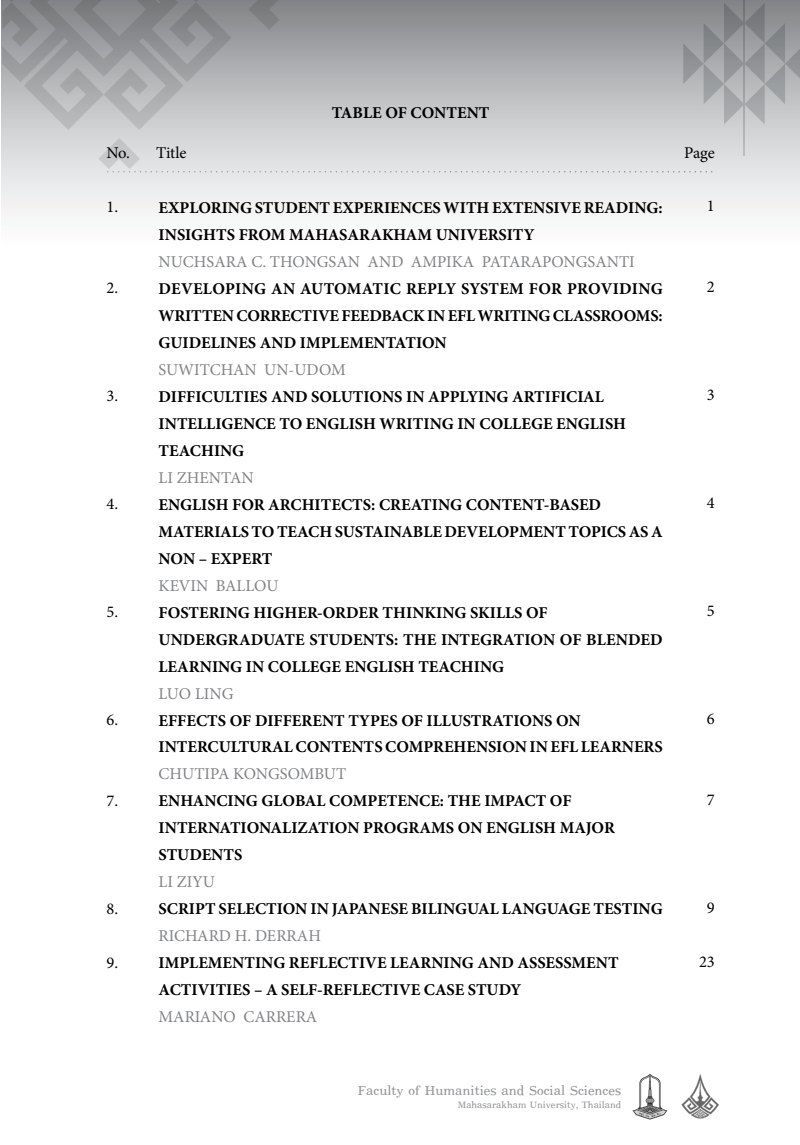
<style>
.page{position:relative;width:800px;height:1145px;background:#fff}
.page>*{position:absolute;margin:0;border:0;box-sizing:border-box;transform-origin:0 0}
.t1{font:21px "DB Com Yard X";color:#939598}
.t2{font:700 16.5px/27px "Minion Pro";color:#000}
.t3{font:16.5px "Minion Pro";color:#808285}
.t4{font:16.5px "Minion Pro";letter-spacing:-.01em;color:#000}
.t5{font:15px "DB Com Yard X";color:#939598}
.t6{font:12px "Minion Pro";color:#fff}
</style>
<div class="page">
<img style="left:632px;top:1073px;width:87px;height:47px">
<div style="left:1px;top:0;width:798px;height:250px;background:linear-gradient(to bottom,#898c8f,#fff)"></div>
<svg style="left:248px;top:0;width:31px;height:30px"></svg>
<svg style="left:98px;top:138px;width:42px;height:31px"></svg>
<svg style="left:2px;top:0;width:229px;height:130px"></svg>
<svg style="left:683px;top:3px;width:116px;height:122px"></svg>
<hr style="left:743px;top:0;width:1px;height:156px;background:#b1b4b6">
<p class="t2" style="left:331px;top:99px;width:159px">TABLE OF CONTENT</p>
<p class="t4" style="left:106px;top:141px;width:82px">No. Title</p>
<p class="t4" style="left:683px;top:141px;width:32px">Page</p>
<p class="t6" style="left:106px;top:160px;width:608px">................................................................................................................</p>
<p class="t4" style="left:106px;top:195px;width:13px">1.</p>
<p class="t4" style="left:106px;top:276px;width:13px">2.</p>
<p class="t4" style="left:106px;top:384px;width:13px">3.</p>
<p class="t4" style="left:106px;top:492px;width:13px">4.</p>
<p class="t4" style="left:106px;top:600px;width:13px">5.</p>
<p class="t4" style="left:106px;top:708px;width:13px">6.</p>
<p class="t4" style="left:106px;top:789px;width:13px">7.</p>
<p class="t4" style="left:106px;top:897px;width:13px">8.</p>
<p class="t4" style="left:106px;top:951px;width:13px">9.</p>
<p class="t2" style="left:158px;top:194px;width:505px">EXPLORING STUDENT EXPERIENCES WITH EXTENSIVE READING:<br>INSIGHTS FROM MAHASARAKHAM UNIVERSITY</p>
<p class="t3" style="left:158px;top:250px;width:477px">NUCHSARA C. THONGSAN AND AMPIKA PATARAPONGSANTI</p>
<p class="t2" style="left:158px;top:274px;width:505px;text-align:justify">DEVELOPING AN AUTOMATIC REPLY SYSTEM FOR PROVIDING WRITTEN CORRECTIVE FEEDBACK IN EFL WRITING CLASSROOMS:<br>GUIDELINES AND IMPLEMENTATION</p>
<p class="t3" style="left:158px;top:358px;width:189px">SUWITCHAN UN-UDOM</p>
<p class="t2" style="left:158px;top:382px;width:469px">DIFFICULTIES AND SOLUTIONS IN APPLYING ARTIFICIAL<br>INTELLIGENCE TO ENGLISH WRITING IN COLLEGE ENGLISH<br>TEACHING</p>
<p class="t3" style="left:158px;top:466px;width:97px">LI ZHENTAN</p>
<p class="t2" style="left:158px;top:490px;width:505px">ENGLISH FOR ARCHITECTS: CREATING CONTENT-BASED<br>MATERIALS TO TEACH SUSTAINABLE DEVELOPMENT TOPICS AS A<br>NON – EXPERT</p>
<p class="t3" style="left:158px;top:574px;width:121px">KEVIN BALLOU</p>
<p class="t2" style="left:158px;top:598px;width:505px">FOSTERING HIGHER-ORDER THINKING SKILLS OF<br>UNDERGRADUATE STUDENTS: THE INTEGRATION OF BLENDED<br>LEARNING IN COLLEGE ENGLISH TEACHING</p>
<p class="t3" style="left:158px;top:682px;width:76px">LUO LING</p>
<p class="t2" style="left:158px;top:706px;width:505px">EFFECTS OF DIFFERENT TYPES OF ILLUSTRATIONS ON<br>INTERCULTURAL CONTENTS COMPREHENSION IN EFL LEARNERS</p>
<p class="t3" style="left:158px;top:763px;width:189px">CHUTIPA KONGSOMBUT</p>
<p class="t2" style="left:158px;top:787px;width:457px">ENHANCING GLOBAL COMPETENCE: THE IMPACT OF<br>INTERNATIONALIZATION PROGRAMS ON ENGLISH MAJOR<br>STUDENTS</p>
<p class="t3" style="left:158px;top:871px;width:58px">LI ZIYU</p>
<p class="t2" style="left:158px;top:895px;width:505px">SCRIPT SELECTION IN JAPANESE BILINGUAL LANGUAGE TESTING</p>
<p class="t3" style="left:158px;top:925px;width:164px">RICHARD H. DERRAH</p>
<p class="t2" style="left:158px;top:949px;width:461px">IMPLEMENTING REFLECTIVE LEARNING AND ASSESSMENT<br>ACTIVITIES – A SELF-REFLECTIVE CASE STUDY</p>
<p class="t3" style="left:158px;top:1006px;width:160px">MARIANO CARRERA</p>
<p class="t4" style="left:706px;top:195px;width:9px">1</p>
<p class="t4" style="left:706px;top:276px;width:9px">2</p>
<p class="t4" style="left:706px;top:384px;width:9px">3</p>
<p class="t4" style="left:706px;top:492px;width:9px">4</p>
<p class="t4" style="left:706px;top:600px;width:9px">5</p>
<p class="t4" style="left:706px;top:708px;width:9px">6</p>
<p class="t4" style="left:706px;top:789px;width:9px">7</p>
<p class="t4" style="left:706px;top:897px;width:9px">9</p>
<p class="t4" style="left:698px;top:951px;width:17px">23</p>
<p class="t1" style="left:357px;top:1079px;width:265px">Faculty of Humanities and Social Sciences</p>
<p class="t5" style="left:457px;top:1097px;width:165px">Mahasarakham University, Thailand</p>
</div>
